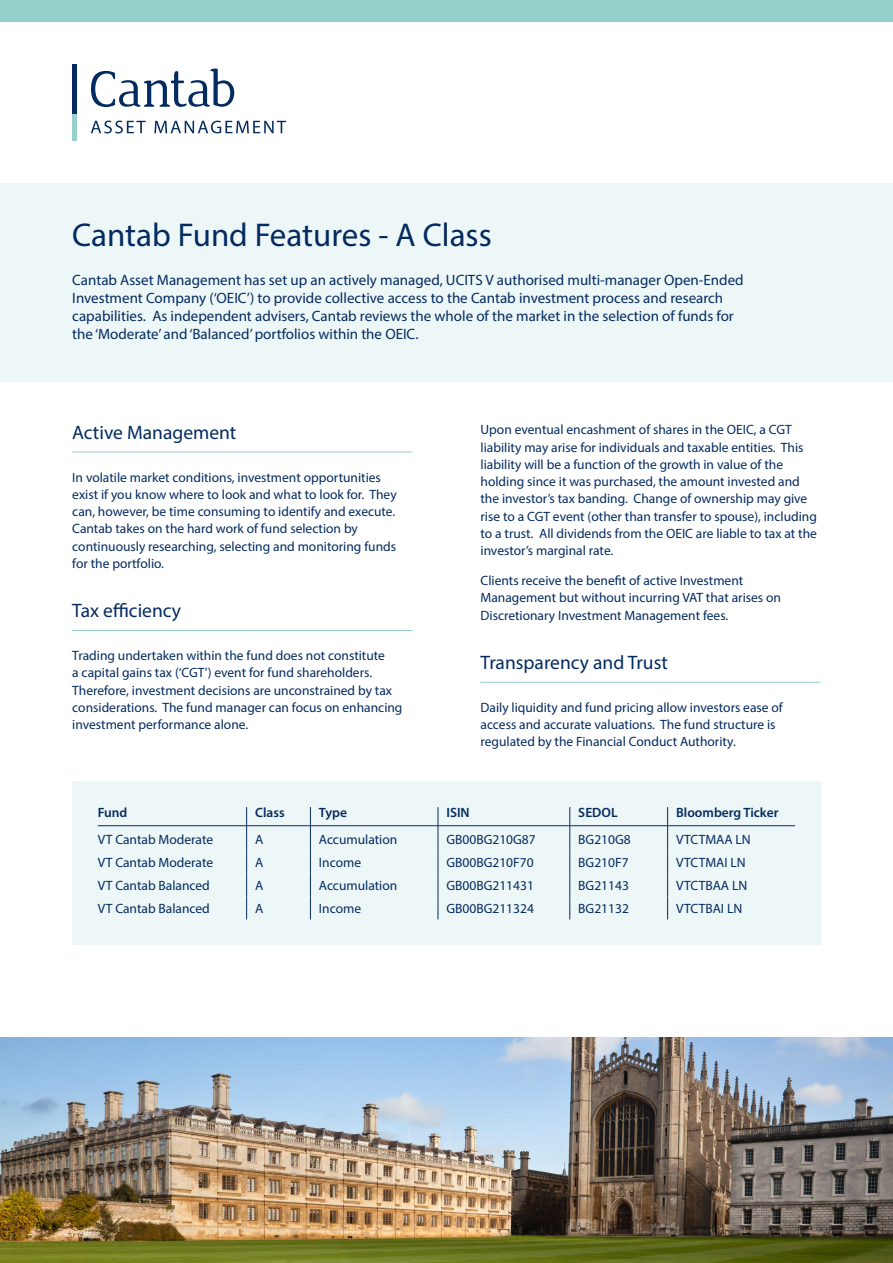
<style>
.page{position:relative;width:893px;height:1263px;background:#fff}
.page>*{position:absolute;margin:0;border:0;box-sizing:border-box;transform-origin:0 0}
.t1{font:33px "Myriad Pro";color:#042b60}
.t2{font:19.5px "Myriad Pro";color:#042b60}
.t3{font:15px/18px "Myriad Pro";color:#042b60}
.t4{font:13.5px/17.2px "Myriad Pro";color:#042b60}
.t5{font:600 13.5px "Myriad Pro";color:#042b60}
</style>
<div class="page">
<svg style="left:91px;top:69px;width:143px;height:38px"></svg>
<svg style="left:91px;top:121px;width:55px;height:12px"></svg>
<svg style="left:154px;top:121px;width:132px;height:12px"></svg>
<hr style="left:72px;top:64px;width:4px;height:50px;background:#042b60">
<hr style="left:72px;top:114px;width:4px;height:26px;background:#95d0cb">
<div style="left:0;top:0;width:893px;height:21px;background:#95d0cb"></div>
<hr style="left:72px;top:452px;width:340px;height:1px;background:#95d0cb">
<hr style="left:72px;top:630px;width:340px;height:1px;background:#95d0cb">
<hr style="left:480px;top:682px;width:341px;height:1px;background:#95d0cb">
<div style="left:0;top:183px;width:893px;height:199px;background:#eef7f7"></div>
<div style="left:72px;top:781px;width:749px;height:164px;background:#eef7f7"></div>
<hr style="left:98px;top:825px;width:149px;height:1px;background:#042b60">
<hr style="left:247px;top:825px;width:63px;height:1px;background:#042b60">
<hr style="left:310px;top:825px;width:128px;height:1px;background:#042b60">
<hr style="left:438px;top:825px;width:132px;height:1px;background:#042b60">
<hr style="left:570px;top:825px;width:98px;height:1px;background:#042b60">
<hr style="left:668px;top:825px;width:127px;height:1px;background:#042b60">
<svg style="left:246px;top:807px;width:1px;height:112px"></svg>
<svg style="left:310px;top:807px;width:1px;height:112px"></svg>
<svg style="left:438px;top:807px;width:1px;height:112px"></svg>
<svg style="left:570px;top:807px;width:1px;height:112px"></svg>
<svg style="left:667px;top:807px;width:1px;height:112px"></svg>
<img style="left:0;top:1037px;width:893px;height:226px">
<h1 class="t1" style="left:72px;top:214px;width:421px">Cantab Fund Features - A Class</h1>
<p class="t3" style="left:72px;top:271px;width:673px">Cantab Asset Management has set up an actively managed, UCITS V authorised multi-manager Open-Ended Investment Company (‘OEIC’) to provide collective access to the Cantab investment process and research capabilities. As independent advisers, Cantab reviews the whole of the market in the selection of funds for the ‘Moderate’ and ‘Balanced’ portfolios within the OEIC.</p>
<h2 class="t2" style="left:72px;top:420px;width:166px">Active Management</h2>
<p class="t4" style="left:72px;top:468px;width:326px">In volatile market conditions, investment opportunities exist if you know where to look and what to look for. They can, however, be time consuming to identify and execute.<br>Cantab takes on the hard work of fund selection by continuously researching, selecting and monitoring funds for the portfolio.</p>
<h2 class="t2" style="left:72px;top:599px;width:110px">Tax efficiency</h2>
<p class="t4" style="left:72px;top:647px;width:332px">Trading undertaken within the fund does not constitute<br>a capital gains tax (‘CGT’) event for fund shareholders.<br>Therefore, investment decisions are unconstrained by tax considerations. The fund manager can focus on enhancing investment performance alone.</p>
<p class="t4" style="left:480px;top:421px;width:338px">Upon eventual encashment of shares in the OEIC, a CGT liability may arise for individuals and taxable entities. This liability will be a function of the growth in value of the holding since it was purchased, the amount invested and the investor’s tax banding. Change of ownership may give rise to a CGT event (other than transfer to spouse), including to a trust. All dividends from the OEIC are liable to tax at the investor’s marginal rate.</p>
<p class="t4" style="left:480px;top:572px;width:302px">Clients receive the benefit of active Investment<br>Management but without incurring VAT that arises on<br>Discretionary Investment Management fees.</p>
<h2 class="t2" style="left:480px;top:650px;width:189px">Transparency and Trust</h2>
<p class="t4" style="left:480px;top:698px;width:304px">Daily liquidity and fund pricing allow investors ease of access and accurate valuations. The fund structure is regulated by the Financial Conduct Authority.</p>
<p class="t5" style="left:98px;top:804px;width:31px">Fund</p>
<p class="t5" style="left:255px;top:804px;width:31px">Class</p>
<p class="t5" style="left:319px;top:804px;width:30px">Type</p>
<p class="t5" style="left:446px;top:804px;width:25px">ISIN</p>
<p class="t5" style="left:578px;top:804px;width:41px">SEDOL</p>
<p class="t5" style="left:676px;top:804px;width:104px">Bloomberg Ticker</p>
<p class="t4" style="left:98px;top:831px;width:117px">VT Cantab Moderate</p>
<p class="t4" style="left:255px;top:831px;width:10px">A</p>
<p class="t4" style="left:319px;top:831px;width:80px">Accumulation</p>
<p class="t4" style="left:446px;top:831px;width:91px">GB00BG210G87</p>
<p class="t4" style="left:578px;top:831px;width:54px">BG210G8</p>
<p class="t4" style="left:676px;top:831px;width:76px">VTCTMAA LN</p>
<p class="t4" style="left:98px;top:854px;width:117px">VT Cantab Moderate</p>
<p class="t4" style="left:255px;top:854px;width:10px">A</p>
<p class="t4" style="left:319px;top:854px;width:44px">Income</p>
<p class="t4" style="left:446px;top:854px;width:89px">GB00BG210F70</p>
<p class="t4" style="left:578px;top:854px;width:52px">BG210F7</p>
<p class="t4" style="left:676px;top:854px;width:71px">VTCTMAI LN</p>
<p class="t4" style="left:98px;top:877px;width:114px">VT Cantab Balanced</p>
<p class="t4" style="left:255px;top:877px;width:10px">A</p>
<p class="t4" style="left:319px;top:877px;width:80px">Accumulation</p>
<p class="t4" style="left:446px;top:877px;width:89px">GB00BG211431</p>
<p class="t4" style="left:578px;top:877px;width:52px">BG21143</p>
<p class="t4" style="left:676px;top:877px;width:73px">VTCTBAA LN</p>
<p class="t4" style="left:98px;top:900px;width:114px">VT Cantab Balanced</p>
<p class="t4" style="left:255px;top:900px;width:10px">A</p>
<p class="t4" style="left:319px;top:900px;width:44px">Income</p>
<p class="t4" style="left:446px;top:900px;width:89px">GB00BG211324</p>
<p class="t4" style="left:578px;top:900px;width:52px">BG21132</p>
<p class="t4" style="left:676px;top:900px;width:68px">VTCTBAI LN</p>
</div>
